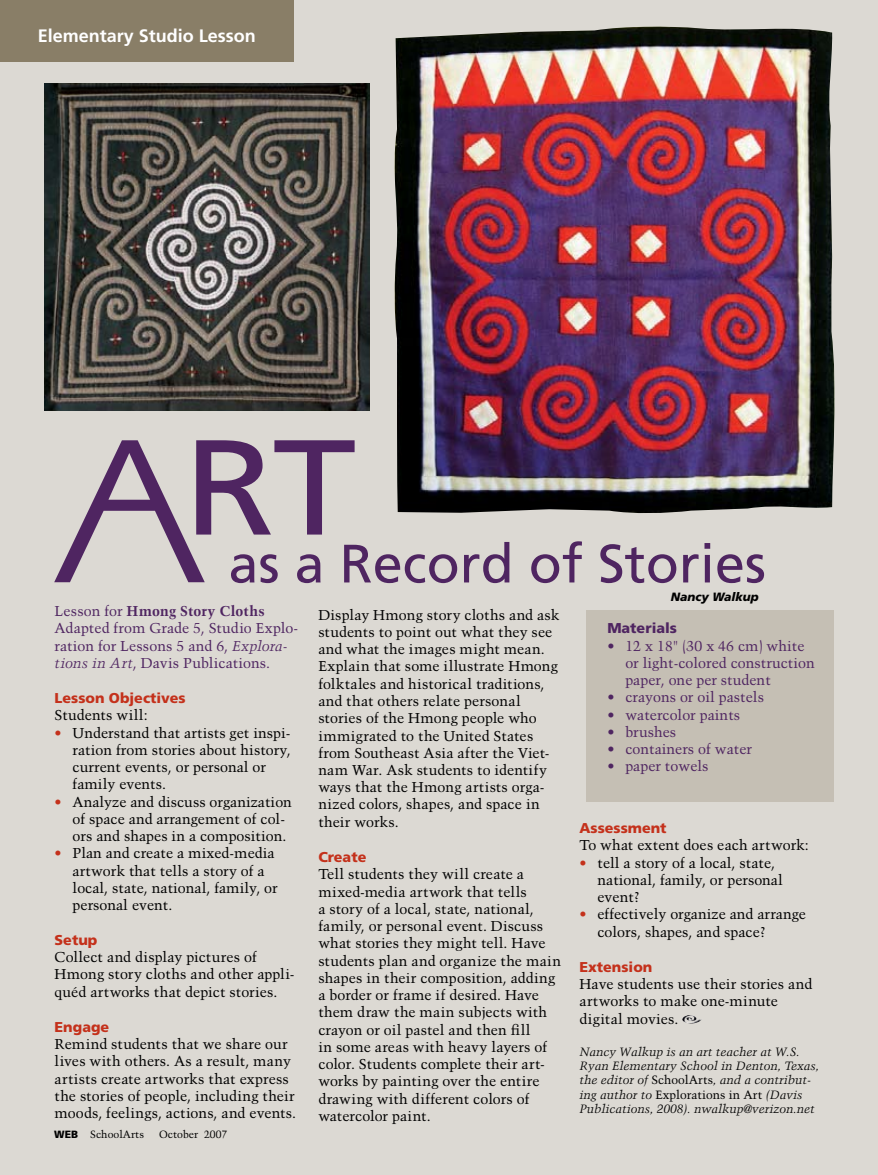
<style>
.page{position:relative;width:878px;height:1175px;background:#fff}
.page>*{position:absolute;margin:0;border:0;box-sizing:border-box;transform-origin:0 0}
.t1{font:54px "Frutiger";color:#4f2561}
.t2{font:700 18px "Frutiger";color:#fff}
.t3{font:14.25px/17.2px "Trump Mediaeval";color:#000}
.t4{font:14.25px/17.2px "Trump Mediaeval";color:#4f2561}
.t5{font:900 14.25px "Frutiger";color:#c4311b}
.t6{font:900 14.25px "Frutiger";color:#4f2561}
.t7{font:italic 12px/14.2px "Trump Mediaeval";color:#000}
.t8{font:italic 900 12px "Frutiger";color:#000}
.t9{font:10.5px "Trump Mediaeval";color:#000}
.s1{font-weight:700}
.s2{font-style:italic}
.s3{color:#c4311b}
.s4{font-family:"Frutiger";font-weight:900}
.s5{font-style:normal}
</style>
<div class="page">
<div style="left:0;top:0;width:878px;height:1174px;background:#dcd9d3"></div>
<div style="left:0;top:0;width:294px;height:61px;background:#897e67"></div>
<div style="left:586px;top:610px;width:248px;height:191px;background:#c5bfb4"></div>
<img style="left:45px;top:84px;width:324px;height:326px">
<img style="left:394px;top:26px;width:441px;height:487px">
<img style="left:682px;top:1015px;width:20px;height:8px">
<svg style="left:54px;top:440px;width:300px;height:142px"></svg>
<p class="t2" style="left:38px;top:25px;width:220px">Elementary Studio Lesson</p>
<h1 class="t1" style="left:228px;top:532px;width:539px">as a Record of Stories</h1>
<p class="t4" style="left:55px;top:602px;width:245px">Lesson for <span class="s1">Hmong Story Cloths </span>Adapted from Grade 5, Studio Explo&shy;ration for Lessons 5 and 6, <span class="s2">Explora&shy;tions in Art</span>, Davis Publications.</p>
<p class="t5" style="left:55px;top:689px;width:133px">Lesson Objectives</p>
<p class="t3" style="left:55px;top:706px;width:95px">Students will:</p>
<p class="t3" style="left:73px;top:724px;width:219px;text-indent:-18px"><span class="s3">•</span> Understand that artists get inspi&shy;ration from stories about history, current events, or personal or family events.</p>
<p class="t3" style="left:73px;top:793px;width:221px;text-indent:-18px"><span class="s3">•</span> Analyze and discuss organization of space and arrangement of col&shy;ors and shapes in a composition.</p>
<p class="t3" style="left:73px;top:844px;width:207px;text-indent:-18px"><span class="s3">•</span> Plan and create a mixed-media artwork that tells a story of a local, state, national, family, or personal event.</p>
<p class="t5" style="left:55px;top:931px;width:44px">Setup</p>
<p class="t3" style="left:55px;top:948px;width:241px">Collect and display pictures of<br>Hmong story cloths and other appli&shy;quéd artworks that depict stories.</p>
<p class="t5" style="left:55px;top:1018px;width:56px">Engage</p>
<p class="t3" style="left:55px;top:1035px;width:243px">Remind students that we share our lives with others. As a result, many artists create artworks that express the stories of people, including their moods, feelings, actions, and events.</p>
<p class="t9" style="left:54px;top:1128px;width:91px"><span class="s4">WEB</span> SchoolArts</p>
<p class="t9" style="left:159px;top:1128px;width:70px">October 2007</p>
<p class="t3" style="left:318px;top:606px;width:243px">Display Hmong story cloths and ask students to point out what they see and what the images might mean.<br>Explain that some illustrate Hmong folktales and historical traditions, and that others relate personal stories of the Hmong people who immigrated to the United States from Southeast Asia after the Viet&shy;nam War. Ask students to identify ways that the Hmong artists orga&shy;nized colors, shapes, and space in their works.</p>
<p class="t5" style="left:318px;top:848px;width:50px">Create</p>
<p class="t3" style="left:318px;top:865px;width:244px">Tell students they will create a mixed-media artwork that tells<br>a story of a local, state, national, family, or personal event. Discuss what stories they might tell. Have students plan and organize the main shapes in their composition, adding a border or frame if desired. Have them draw the main subjects with crayon or oil pastel and then fill<br>in some areas with heavy layers of color. Students complete their art&shy;works by painting over the entire drawing with different colors of watercolor paint.</p>
<p class="t8" style="left:671px;top:589px;width:89px">Nancy Walkup</p>
<p class="t6" style="left:607px;top:619px;width:71px">Materials</p>
<p class="t4" style="left:625px;top:637px;width:191px;text-indent:-18px">• 12 x 18" (30 x 46 cm) white or light-colored construction paper, one per student</p>
<p class="t4" style="left:607px;top:688px;width:158px">• crayons or oil pastels</p>
<p class="t4" style="left:607px;top:706px;width:134px">• watercolor paints</p>
<p class="t4" style="left:607px;top:723px;width:70px">• brushes</p>
<p class="t4" style="left:607px;top:740px;width:146px">• containers of water</p>
<p class="t4" style="left:607px;top:757px;width:103px">• paper towels</p>
<p class="t5" style="left:579px;top:819px;width:89px">Assessment</p>
<p class="t3" style="left:579px;top:836px;width:231px">To what extent does each artwork:</p>
<p class="t3" style="left:597px;top:854px;width:187px;text-indent:-18px"><span class="s3">•</span> tell a story of a local, state, national, family, or personal event?</p>
<p class="t3" style="left:597px;top:905px;width:210px;text-indent:-18px"><span class="s3">•</span> effectively organize and arrange colors, shapes, and space?</p>
<p class="t5" style="left:579px;top:958px;width:74px">Extension</p>
<p class="t3" style="left:579px;top:975px;width:234px">Have students use their stories and artworks to make one-minute digital movies.</p>
<p class="t7" style="left:579px;top:1044px;width:241px">Nancy Walkup is an art teacher at W.S.<br>Ryan Elementary School in Denton, Texas, the editor of <span class="s5">SchoolArts</span>, and a contribut&shy;ing author to <span class="s5">Explorations in Art</span> (Davis Publications, 2008). nwalkup@verizon.net</p>
</div>
